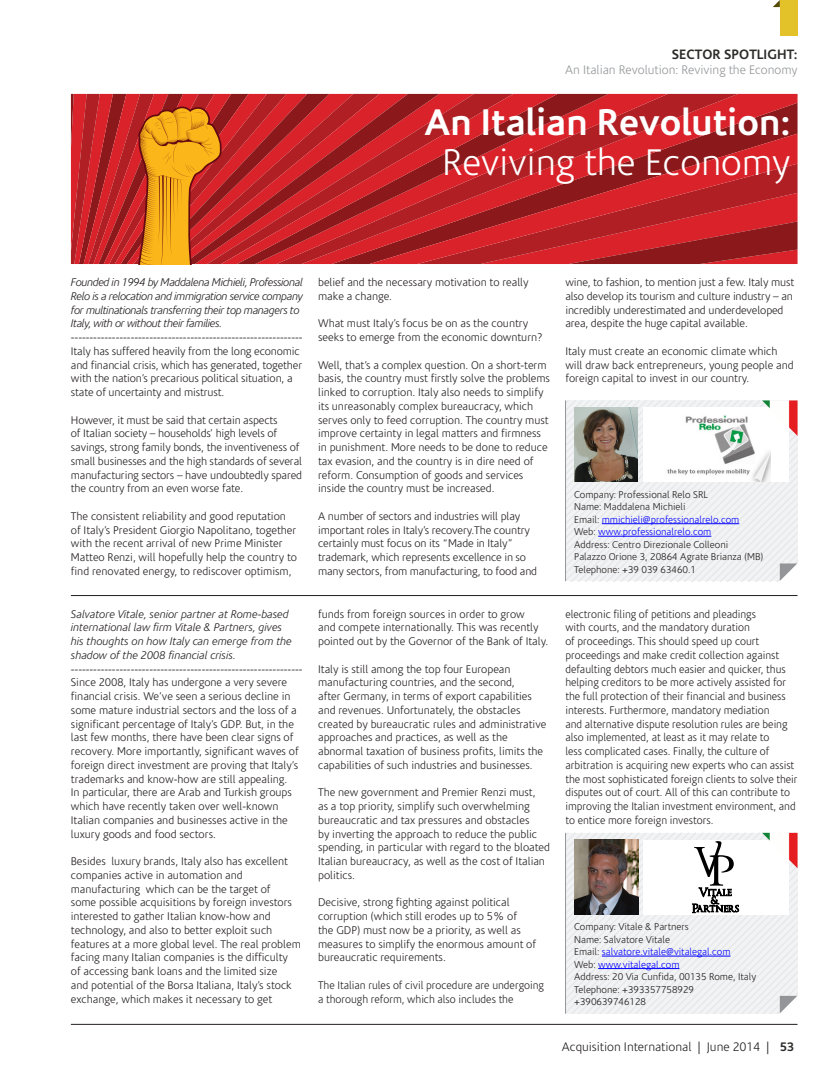
<style>
.page{position:relative;width:833px;height:1088px;background:#fff}
.page>*{position:absolute;margin:0;border:0;box-sizing:border-box;transform-origin:0 0}
.t1{font:700 37.5px "Corisande";color:#fff}
.t2{font:300 37.5px "Corisande";color:#fff}
.t3{font:700 13.75px "Corisande";color:#2c2d2a}
.t4{font:300 12.5px "Corisande";color:#939598}
.Page_Numbers_LHS{font:300 12.5px "Corisande";color:#231f20}
.t5{font:300 11.25px/13.8px "Corisande";color:#231f20}
.t6{font:300 11.25px/13.8px "Corisande";color:#231f20;scale:.96 1}
.t7{font:italic 300 11.25px/13.8px "Corisande";letter-spacing:-.03em;color:#231f20}
.t8{font:italic 300 11.25px/13.8px "Corisande";color:#231f20}
.t9{font:300 10px "Corisande";color:#231f20}
.t10{font:300 10px "Corisande";color:#00f}
.s1{color:#231f20}
.s2{font-weight:700;color:#2c2d2a}
</style>
<div class="page">
<div style="left:780px;top:0;width:17px;height:35px;background:#e3c229"></div>
<svg style="left:773px;top:0;width:7px;height:7px"></svg>
<hr style="left:71px;top:1024px;width:726px;height:1px;background:#231f20">
<svg style="left:738px;top:94px;width:59px;height:40px;background:#b01d22"></svg>
<svg style="left:738px;top:134px;width:59px;height:130px;background:#ba2025"></svg>
<svg style="left:668px;top:94px;width:70px;height:170px;background:#b81f24"></svg>
<svg style="left:608px;top:94px;width:60px;height:170px;background:#bc2025"></svg>
<svg style="left:557px;top:94px;width:51px;height:170px;background:#bd2026"></svg>
<svg style="left:353px;top:94px;width:204px;height:170px;background:#bb2026"></svg>
<svg style="left:71px;top:94px;width:282px;height:170px;background:#c43924"></svg>
<svg style="left:565px;top:400px;width:233px;height:182px"></svg>
<svg style="left:565px;top:833px;width:233px;height:181px"></svg>
<img style="left:762px;top:400px;width:35px;height:36px">
<img style="left:762px;top:833px;width:35px;height:35px">
<hr style="left:71px;top:595px;width:726px;height:1px;background:#231f20">
<p class="t3" style="left:672px;top:46px;width:127px">SECTOR SPOTLIGHT:</p>
<p class="t4" style="left:565px;top:63px;width:234px">An Italian Revolution: Reviving the Economy</p>
<p class="t1" style="left:424px;top:101px;width:367px">An Italian Revolution:</p>
<p class="t2" style="left:442px;top:143px;width:350px">Reviving the Economy</p>
<p class="t7" style="left:71px;top:276px;width:233px">Founded in 1994 by Maddalena Michieli, Professional Relo is a relocation and immigration service company for multinationals transferring their top managers to Italy, with or without their families.</p>
<p class="t7" style="left:71px;top:331px;width:233px">--------------------------------------------------------------</p>
<p class="t5" style="left:71px;top:345px;width:233px">Italy has suffered heavily from the long economic and financial crisis, which has generated, together with the nation’s precarious political situation, a state of uncertainty and mistrust.</p>
<p class="t5" style="left:71px;top:413px;width:233px">However, it must be said that certain aspects<br>of Italian society – households’ high levels of savings, strong family bonds, the inventiveness of small businesses and the high standards of several manufacturing sectors – have undoubtedly spared the country from an even worse fate.</p>
<p class="t5" style="left:71px;top:510px;width:228px">The consistent reliability and good reputation of Italy’s President Giorgio Napolitano, together with the recent arrival of new Prime Minister Matteo Renzi, will hopefully help the country to find renovated energy, to rediscover optimism,</p>
<p class="t8" style="left:71px;top:607px;width:222px">Salvatore Vitale, senior partner at Rome-based international law firm Vitale &amp; Partners, gives his thoughts on how Italy can emerge from the shadow of the 2008 financial crisis.</p>
<p class="t7" style="left:71px;top:662px;width:233px">--------------------------------------------------------------</p>
<p class="t5" style="left:71px;top:676px;width:229px">Since 2008, Italy has undergone a very severe financial crisis. We’ve seen a serious decline in some mature industrial sectors and the loss of a significant percentage of Italy’s GDP. But, in the last few months, there have been clear signs of recovery. More importantly, significant waves of foreign direct investment are proving that Italy’s trademarks and know-how are still appealing.<br>In particular, there are Arab and Turkish groups which have recently taken over well-known Italian companies and businesses active in the luxury goods and food sectors.</p>
<p class="t5" style="left:71px;top:855px;width:231px">Besides luxury brands, Italy also has excellent companies active in automation and manufacturing which can be the target of<br>some possible acquisitions by foreign investors interested to gather Italian know-how and technology, and also to better exploit such features at a more global level. The real problem facing many Italian companies is the difficulty<br>of accessing bank loans and the limited size<br>and potential of the Borsa Italiana, Italy’s stock exchange, which makes it necessary to get</p>
<p class="t5" style="left:318px;top:276px;width:212px">belief and the necessary motivation to really make a change.</p>
<p class="t5" style="left:318px;top:317px;width:226px">What must Italy’s focus be on as the country seeks to emerge from the economic downturn?</p>
<p class="t5" style="left:318px;top:358px;width:233px">Well, that’s a complex question. On a short-term basis, the country must firstly solve the problems linked to corruption. Italy also needs to simplify its unreasonably complex bureaucracy, which serves only to feed corruption. The country must improve certainty in legal matters and firmness in punishment. More needs to be done to reduce tax evasion, and the country is in dire need of reform. Consumption of goods and services inside the country must be increased.</p>
<p class="t5" style="left:318px;top:510px;width:220px">A number of sectors and industries will play important roles in Italy’s recovery.The country certainly must focus on its “Made in Italy” trademark, which represents excellence in so many sectors, from manufacturing, to food and</p>
<p class="t5" style="left:318px;top:607px;width:232px">funds from foreign sources in order to grow<br>and compete internationally. This was recently pointed out by the Governor of the Bank of Italy.</p>
<p class="t5" style="left:318px;top:662px;width:230px">Italy is still among the top four European manufacturing countries, and the second,<br>after Germany, in terms of export capabilities and revenues. Unfortunately, the obstacles created by bureaucratic rules and administrative approaches and practices, as well as the abnormal taxation of business profits, limits the capabilities of such industries and businesses.</p>
<p class="t5" style="left:318px;top:786px;width:233px">The new government and Premier Renzi must,<br>as a top priority, simplify such overwhelming bureaucratic and tax pressures and obstacles<br>by inverting the approach to reduce the public spending, in particular with regard to the bloated Italian bureaucracy, as well as the cost of Italian politics.</p>
<p class="t5" style="left:318px;top:896px;width:219px">Decisive, strong fighting against political corruption (which still erodes up to 5% of<br>the GDP) must now be a priority, as well as measures to simplify the enormous amount of bureaucratic requirements.</p>
<p class="t6" style="left:318px;top:978px;width:237px">The Italian rules of civil procedure are undergoing a thorough reform, which also includes the</p>
<p class="t5" style="left:565px;top:276px;width:230px">wine, to fashion, to mention just a few. Italy must also develop its tourism and culture industry – an incredibly underestimated and underdeveloped area, despite the huge capital available.</p>
<p class="t5" style="left:565px;top:345px;width:230px">Italy must create an economic climate which will draw back entrepreneurs, young people and foreign capital to invest in our country.</p>
<p class="t9" style="left:574px;top:489px;width:135px">Company: Professional Relo SRL</p>
<p class="t9" style="left:574px;top:501px;width:113px">Name: Maddalena Michieli</p>
<p class="t10" style="left:574px;top:514px;width:166px"><span class="s1">Email:</span> mmichieli@professionalrelo.com</p>
<p class="t10" style="left:574px;top:526px;width:139px"><span class="s1">Web:</span> www.professionalrelo.com</p>
<p class="t9" style="left:574px;top:539px;width:155px">Address: Centro Direzionale Colleoni</p>
<p class="t9" style="left:574px;top:551px;width:190px">Palazzo Orione 3, 20864 Agrate Brianza (MB)</p>
<p class="t9" style="left:574px;top:564px;width:123px">Telephone: +39 039 63460.1</p>
<p class="t6" style="left:565px;top:607px;width:243px">electronic filing of petitions and pleadings<br>with courts, and the mandatory duration<br>of proceedings. This should speed up court proceedings and make credit collection against defaulting debtors much easier and quicker, thus helping creditors to be more actively assisted for the full protection of their financial and business interests. Furthermore, mandatory mediation<br>and alternative dispute resolution rules are being also implemented, at least as it may relate to<br>less complicated cases. Finally, the culture of arbitration is acquiring new experts who can assist the most sophisticated foreign clients to solve their disputes out of court. All of this can contribute to improving the Italian investment environment, and to entice more foreign investors.</p>
<p class="t9" style="left:574px;top:921px;width:116px">Company: Vitale &amp; Partners</p>
<p class="t9" style="left:574px;top:934px;width:97px">Name: Salvatore Vitale</p>
<p class="t10" style="left:574px;top:946px;width:158px"><span class="s1">Email:</span> salvatore.vitale@vitalegal.com</p>
<p class="t10" style="left:574px;top:959px;width:107px"><span class="s1">Web:</span> www.vitalegal.com</p>
<p class="t9" style="left:574px;top:971px;width:183px">Address: 20 Via Cunfida, 00135 Rome, Italy</p>
<p class="t9" style="left:574px;top:984px;width:121px">Telephone: +393357758929</p>
<p class="t9" style="left:574px;top:996px;width:73px">+390639746128</p>
<p class="Page_Numbers_LHS" style="left:562px;top:1040px;width:234px">Acquisition International | June 2014 | <span class="s2">53</span></p>
</div>
